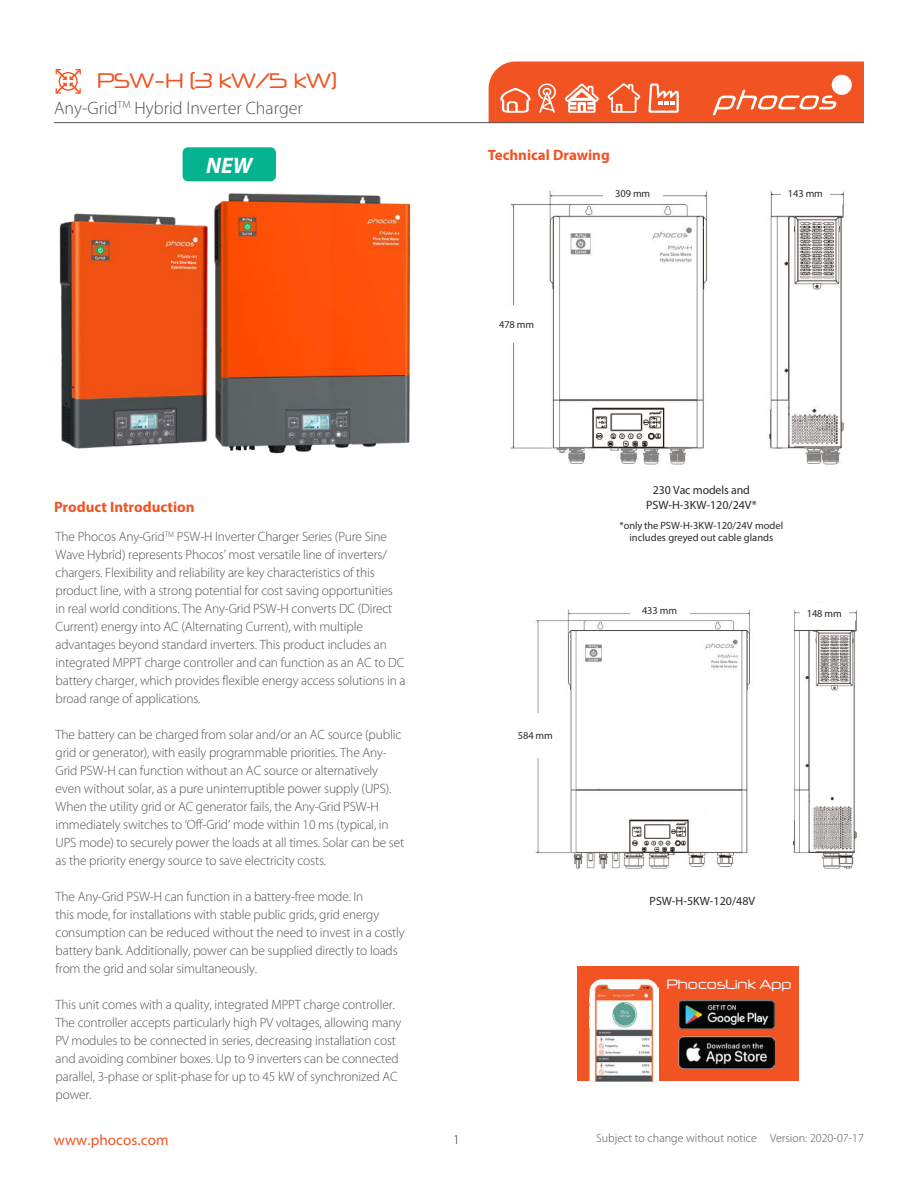
<style>
.page{position:relative;width:918px;height:1188px;background:#fff}
.page>*{position:absolute;margin:0;border:0;box-sizing:border-box;transform-origin:0 0}
.t1{font:italic 700 22.5px "Myriad Pro";color:#fff}
.t2{font:21px "Neuropol X Free";letter-spacing:-.07em;color:#f15322;scale:.9 1}
.t3{font:300 18px "Myriad Pro";color:#515253}
.t4{font:700 15px "Myriad Pro";color:#f15322}
.t5{font:15px "Myriad Pro";letter-spacing:.01em;color:#f15322}
.t6{font:300 13.5px/18px "Myriad Pro";letter-spacing:-.01em;color:#515253}
.t7{font:13.5px "Neuropol X Free";letter-spacing:-.07em;color:#f5fafd;scale:.9 1}
.t8{font:300 13.5px "Myriad Pro";color:#2b292a}
.t9{font:12px/14.4px "Myriad Pro";color:#2b292a;text-align:center}
.t10{font:300 12px "Myriad Pro";color:#515253}
.t11{font:10.5px/12px "Myriad Pro";color:#2b292a;text-align:center}
</style>
<div class="page">
<hr style="left:54px;top:122px;width:810px;height:1px;background:#515253">
<div style="left:183px;top:147px;width:93px;height:34px;background:#06b390;border-radius:5px"></div>
<svg style="left:56px;top:69px;width:25px;height:25px"></svg>
<div style="left:577px;top:967px;width:222px;height:114px;background:#f15322"></div>
<img style="left:535px;top:609px;width:323px;height:260px">
<img style="left:679px;top:1001px;width:96px;height:67px">
<img style="left:590px;top:979px;width:68px;height:102px">
<div style="left:630px;top:602px;width:59px;height:16px;background:#fff"></div>
<div style="left:518px;top:713px;width:35px;height:44px;background:#fff"></div>
<div style="left:800px;top:603px;width:49px;height:21px;background:#fff"></div>
<img style="left:510px;top:191px;width:335px;height:274px">
<div style="left:603px;top:184px;width:59px;height:19px;background:#fff"></div>
<div style="left:492px;top:306px;width:49px;height:37px;background:#fff"></div>
<div style="left:781px;top:176px;width:49px;height:34px;background:#fff"></div>
<img style="left:59px;top:193px;width:352px;height:261px">
<svg style="left:489px;top:62px;width:375px;height:61px;background:#f0673c"></svg>
<h2 class="t2" style="left:97px;top:72px;width:269px">PSW-H (3 kW/5 kW)</h2>
<h3 class="t3" style="left:54px;top:101px;width:250px">Any-Grid<sup>TM</sup> Hybrid Inverter Charger</h3>
<h1 class="t1" style="left:206px;top:152px;width:48px">NEW</h1>
<p class="t4" style="left:54px;top:501px;width:142px">Product Introduction</p>
<p class="t4" style="left:488px;top:149px;width:124px">Technical Drawing</p>
<p class="t11" style="left:499px;top:319px;width:36px">478 mm</p>
<p class="t11" style="left:615px;top:188px;width:36px">309 mm</p>
<p class="t11" style="left:788px;top:188px;width:36px">143 mm</p>
<p class="t9" style="left:646px;top:483px;width:112px">230 Vac models and<br>PSW-H-3KW-120/24V*</p>
<p class="t11" style="left:620px;top:520px;width:165px">*only the PSW-H-3KW-120/24V model includes greyed out cable glands</p>
<p class="t6" style="left:56px;top:529px;width:352px">The Phocos Any-Grid<sup>TM</sup> PSW-H Inverter Charger Series (Pure Sine Wave Hybrid) represents Phocos’ most versatile line of inverters/ chargers. Flexibility and reliability are key characteristics of this product line, with a strong potential for cost saving opportunities in real world conditions. The Any-Grid PSW-H converts DC (Direct Current) energy into AC (Alternating Current), with multiple advantages beyond standard inverters. This product includes an integrated MPPT charge controller and can function as an AC to DC battery charger, which provides flexible energy access solutions in a broad range of applications.</p>
<p class="t6" style="left:56px;top:727px;width:350px">The battery can be charged from solar and/or an AC source (public grid or generator), with easily programmable priorities. The Any-Grid PSW-H can function without an AC source or alternatively even without solar, as a pure uninterruptible power supply (UPS).<br>When the utility grid or AC generator fails, the Any-Grid PSW-H immediately switches to ‘Off-Grid’ mode within 10 ms (typical, in UPS mode) to securely power the loads at all times. Solar can be set as the priority energy source to save electricity costs.</p>
<p class="t6" style="left:56px;top:889px;width:351px">The Any-Grid PSW-H can function in a battery-free mode. In<br>this mode, for installations with stable public grids, grid energy consumption can be reduced without the need to invest in a costly battery bank. Additionally, power can be supplied directly to loads from the grid and solar simultaneously.</p>
<p class="t6" style="left:56px;top:997px;width:347px">This unit comes with a quality, integrated MPPT charge controller.<br>The controller accepts particularly high PV voltages, allowing many PV modules to be connected in series, decreasing installation cost and avoiding combiner boxes. Up to 9 inverters can be connected parallel, 3-phase or split-phase for up to 45 kW of synchronized AC power.</p>
<p class="t5" style="left:54px;top:1133px;width:116px">www.phocos.com</p>
<p class="t10" style="left:596px;top:1133px;width:269px">Subject to change without notice Version: 2020-07-17</p>
<p class="t11" style="left:642px;top:604px;width:36px">433 mm</p>
<p class="t11" style="left:807px;top:608px;width:36px">148 mm</p>
<p class="t11" style="left:518px;top:730px;width:36px">584 mm</p>
<p class="t9" style="left:650px;top:894px;width:107px">PSW-H-5KW-120/48V</p>
<p class="t7" style="left:667px;top:979px;width:141px">PhocosLink App</p>
<p class="t8" style="left:453px;top:1134px;width:8px">1</p>
</div>
